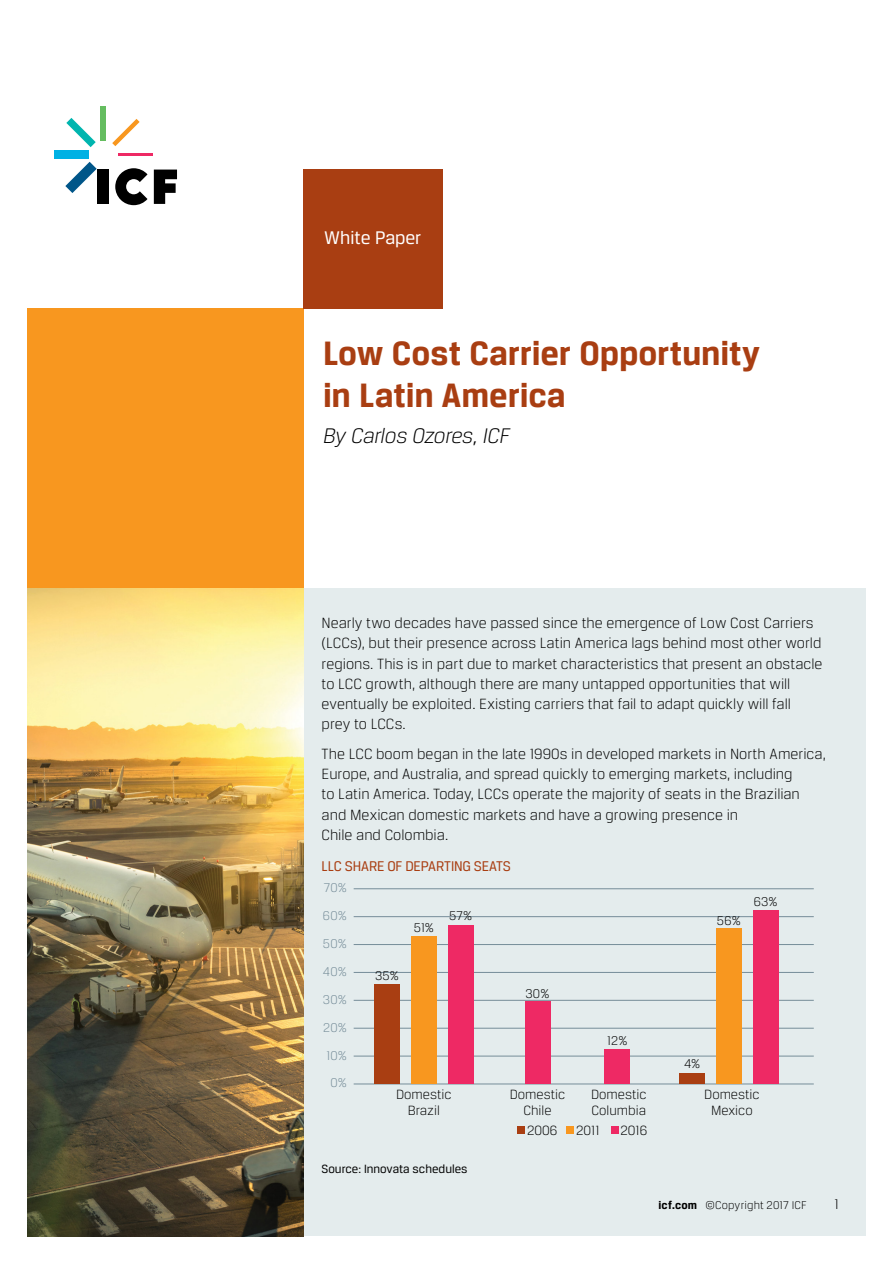
<style>
.page{position:relative;width:893px;height:1263px;background:#fff}
.page>*{position:absolute;margin:0;border:0;box-sizing:border-box;transform-origin:0 0}
.t1{font:700 36px/42px "Breuer Text";letter-spacing:-.005em;color:#a93e12}
.t2{font:italic 300 22.5px "Breuer Text";letter-spacing:-.015em;color:#000}
.t3{font:19.5px "Breuer Text";letter-spacing:-.005em;color:#fff}
.t4{font:300 15.75px/20.2px "Breuer Text";color:#000}
.t5{font:15px "Breuer Text";letter-spacing:-.015em;color:#a93e12}
.t6{font:300 15px "Breuer Text";color:#000}
.t7{font:300 14.25px/15px "Breuer Text";color:#000;text-align:center}
.t8{font:300 13.5px "Breuer Text";letter-spacing:.02em;color:#768d99}
.t9{font:300 13.5px "Breuer Text";letter-spacing:.02em;color:#000}
.t10{font:12.75px "Breuer Text";color:#000}
.t11{font:300 12px "Breuer Text";letter-spacing:.01em;color:#000}
.s1{font-weight:700}
</style>
<div class="page">
<div style="left:303px;top:588px;width:563px;height:648px;background:#e4eced"></div>
<div style="left:27px;top:309px;width:276px;height:279px;background:#f8971f"></div>
<div style="left:303px;top:169px;width:140px;height:140px;background:#a93e12"></div>
<img style="left:27px;top:588px;width:276px;height:648px">
<hr style="left:354px;top:1056px;width:460px;height:1px;background:#768d99">
<hr style="left:354px;top:1028px;width:460px;height:1px;background:#768d99">
<hr style="left:354px;top:1000px;width:460px;height:1px;background:#768d99">
<hr style="left:354px;top:972px;width:460px;height:1px;background:#768d99">
<hr style="left:354px;top:944px;width:460px;height:1px;background:#768d99">
<hr style="left:354px;top:916px;width:460px;height:1px;background:#768d99">
<hr style="left:354px;top:888px;width:460px;height:1px;background:#768d99">
<hr style="left:354px;top:1084px;width:460px;height:1px;background:#768d99">
<div style="left:374px;top:985px;width:26px;height:99px;background:#a93e12"></div>
<div style="left:679px;top:1073px;width:26px;height:11px;background:#a93e12"></div>
<div style="left:411px;top:936px;width:26px;height:148px;background:#f8971f"></div>
<div style="left:716px;top:928px;width:26px;height:156px;background:#f8971f"></div>
<div style="left:448px;top:925px;width:26px;height:159px;background:#ee2964"></div>
<div style="left:753px;top:910px;width:26px;height:174px;background:#ee2964"></div>
<div style="left:524px;top:1001px;width:26px;height:83px;background:#ee2964"></div>
<div style="left:604px;top:1049px;width:26px;height:35px;background:#ee2964"></div>
<div style="left:518px;top:1127px;width:7px;height:7px;background:#a93e12"></div>
<div style="left:567px;top:1127px;width:7px;height:7px;background:#f8971f"></div>
<div style="left:611px;top:1127px;width:7px;height:7px;background:#ee2964"></div>
<svg style="left:154px;top:170px;width:23px;height:34px"></svg>
<div style="left:98px;top:170px;width:11px;height:34px;background:#000"></div>
<svg style="left:65px;top:162px;width:32px;height:31px"></svg>
<div style="left:55px;top:151px;width:34px;height:8px;background:#00b1e4"></div>
<svg style="left:66px;top:118px;width:30px;height:29px"></svg>
<div style="left:101px;top:106px;width:5px;height:34px;background:#65bd60"></div>
<svg style="left:112px;top:119px;width:28px;height:27px"></svg>
<hr style="left:118px;top:153px;width:34px;height:3px;background:#ee2964">
<svg style="left:115px;top:168px;width:33px;height:37px"></svg>
<p class="t3" style="left:324px;top:227px;width:99px">White Paper</p>
<h1 class="t1" style="left:323px;top:331px;width:438px">Low Cost Carrier Opportunity in Latin America</h1>
<h2 class="t2" style="left:323px;top:423px;width:188px">By Carlos Ozores, ICF</h2>
<p class="t4" style="left:322px;top:613px;width:502px">Nearly two decades have passed since the emergence of Low Cost Carriers (LCCs), but their presence across Latin America lags behind most other world regions. This is in part due to market characteristics that present an obstacle to LCC growth, although there are many untapped opportunities that will eventually be exploited. Existing carriers that fail to adapt quickly will fall prey to LCCs.</p>
<p class="t4" style="left:322px;top:743px;width:506px">The LCC boom began in the late 1990s in developed markets in North America, Europe, and Australia, and spread quickly to emerging markets, including<br>to Latin America. Today, LCCs operate the majority of seats in the Brazilian and Mexican domestic markets and have a growing presence in<br>Chile and Colombia.</p>
<p class="t5" style="left:322px;top:858px;width:191px">LLC SHARE OF DEPARTING SEATS</p>
<p class="t8" style="left:324px;top:880px;width:25px">70%</p>
<p class="t8" style="left:323px;top:908px;width:26px">60%</p>
<p class="t8" style="left:323px;top:936px;width:26px">50%</p>
<p class="t8" style="left:323px;top:964px;width:26px">40%</p>
<p class="t8" style="left:323px;top:992px;width:26px">30%</p>
<p class="t8" style="left:323px;top:1020px;width:25px">20%</p>
<p class="t8" style="left:326px;top:1048px;width:22px">10%</p>
<p class="t8" style="left:330px;top:1076px;width:18px">0%</p>
<p class="t9" style="left:375px;top:969px;width:25px">35%</p>
<p class="t9" style="left:414px;top:920px;width:22px">51%</p>
<p class="t9" style="left:449px;top:908px;width:25px">57%</p>
<p class="t9" style="left:525px;top:986px;width:26px">30%</p>
<p class="t9" style="left:607px;top:1033px;width:22px">12%</p>
<p class="t9" style="left:717px;top:913px;width:25px">56%</p>
<p class="t9" style="left:754px;top:894px;width:25px">63%</p>
<p class="t9" style="left:684px;top:1057px;width:18px">4%</p>
<p class="t7" style="left:396px;top:1087px;width:57px">Domestic<br>Brazil</p>
<p class="t7" style="left:510px;top:1087px;width:57px">Domestic<br>Chile</p>
<p class="t7" style="left:591px;top:1087px;width:57px;text-align:left">Domestic<br>Columbia</p>
<p class="t7" style="left:704px;top:1087px;width:57px">Domestic<br>Mexico</p>
<p class="t7" style="left:527px;top:1123px;width:32px">2006</p>
<p class="t7" style="left:576px;top:1123px;width:25px">2011</p>
<p class="t7" style="left:620px;top:1123px;width:28px">2016</p>
<p class="t10" style="left:322px;top:1161px;width:147px">Source: Innovata schedules</p>
<p class="t11" style="left:658px;top:1198px;width:150px"><span class="s1">icf.com</span> ©Copyright 2017 ICF</p>
<p class="t6" style="left:834px;top:1196px;width:6px">1</p>
</div>
